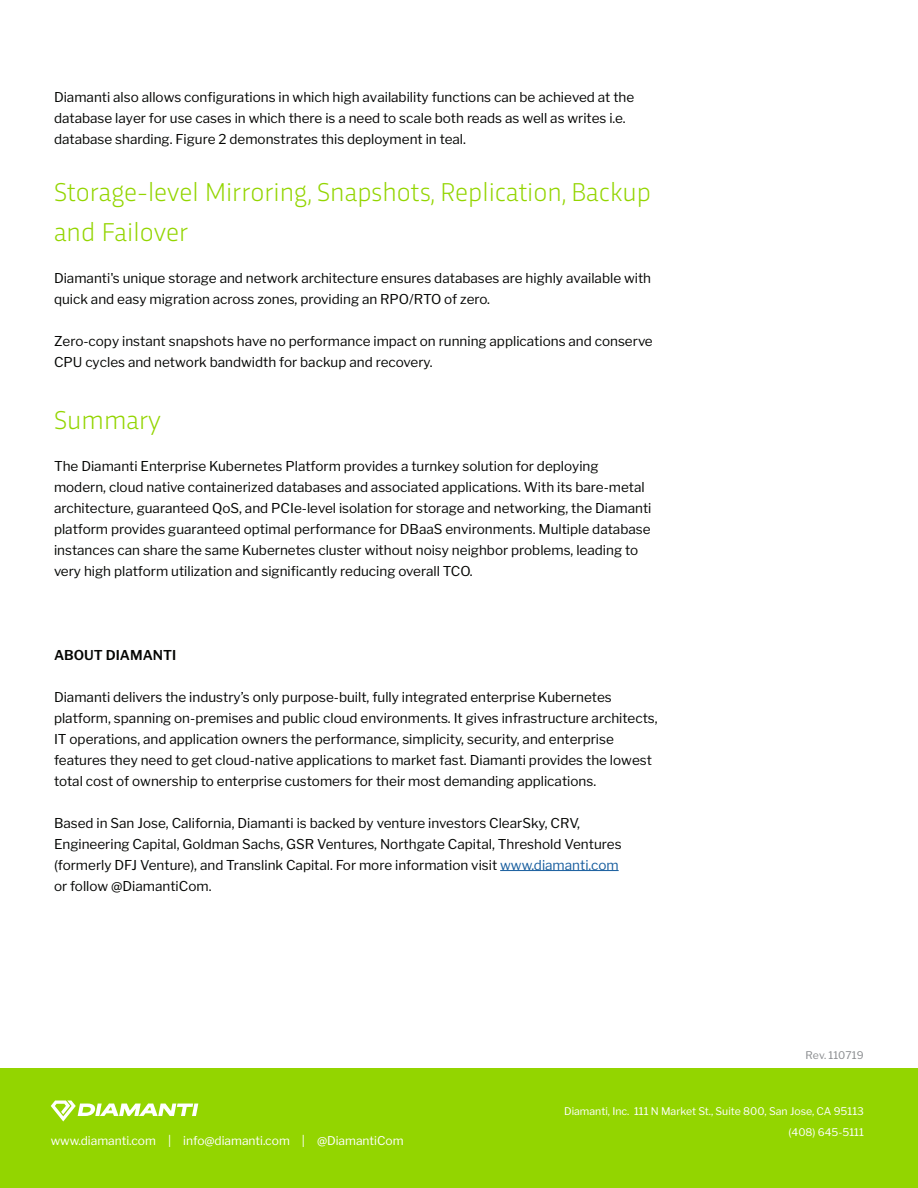
<style>
.page{position:relative;width:918px;height:1188px;background:#fff}
.page>*{position:absolute;margin:0;border:0;box-sizing:border-box;transform-origin:0 0}
.Paragraph{font:300 27px/40.5px "Trasandina";color:#93d500}
.Paragraph-2{font:13.5px/21px "Libre Franklin";color:#040503}
.Paragraph-3{font:600 13.5px "Libre Franklin";color:#040503}
.t1{font:12px "Libre Franklin";color:#fff}
.t2{font:10.5px "Libre Franklin";color:#fff}
.t3{font:10.5px "Libre Franklin";color:#8a8c8f}
.s1{color:#175d9e}
</style>
<div class="page">
<hr style="left:500px;top:870px;width:119px;height:1px;background:#175d9e">
<div style="left:0;top:1068px;width:918px;height:120px;background:#93d500"></div>
<svg style="left:51px;top:1101px;width:147px;height:20px"></svg>
<p class="Paragraph-2" style="left:54px;top:86px;width:582px">Diamanti also allows configurations in which high availability functions can be achieved at the database layer for use cases in which there is a need to scale both reads as well as writes i.e. database sharding. Figure 2 demonstrates this deployment in teal.</p>
<p class="Paragraph" style="left:54px;top:169px;width:599px">Storage-level Mirroring, Snapshots, Replication, Backup and Failover</p>
<p class="Paragraph-2" style="left:54px;top:268px;width:599px">Diamanti's unique storage and network architecture ensures databases are highly available with quick and easy migration across zones, providing an RPO/RTO of zero.</p>
<p class="Paragraph-2" style="left:54px;top:331px;width:600px">Zero-copy instant snapshots have no performance impact on running applications and conserve<br>CPU cycles and network bandwidth for backup and recovery.</p>
<h1 class="Paragraph" style="left:54px;top:397px;width:109px">Summary</h1>
<p class="Paragraph-2" style="left:54px;top:455px;width:599px">The Diamanti Enterprise Kubernetes Platform provides a turnkey solution for deploying modern, cloud native containerized databases and associated applications. With its bare-metal architecture, guaranteed QoS, and PCIe-level isolation for storage and networking, the Diamanti platform provides guaranteed optimal performance for DBaaS environments. Multiple database instances can share the same Kubernetes cluster without noisy neighbor problems, leading to very high platform utilization and significantly reducing overall TCO.</p>
<p class="Paragraph-3" style="left:54px;top:647px;width:124px">ABOUT DIAMANTI</p>
<p class="Paragraph-2" style="left:54px;top:686px;width:605px">Diamanti delivers the industry’s only purpose-built, fully integrated enterprise Kubernetes platform, spanning on-premises and public cloud environments. It gives infrastructure architects, IT operations, and application owners the performance, simplicity, security, and enterprise features they need to get cloud-native applications to market fast. Diamanti provides the lowest total cost of ownership to enterprise customers for their most demanding applications.</p>
<p class="Paragraph-2" style="left:54px;top:812px;width:569px">Based in San Jose, California, Diamanti is backed by venture investors ClearSky, CRV,<br>Engineering Capital, Goldman Sachs, GSR Ventures, Northgate Capital, Threshold Ventures (formerly DFJ Venture), and Translink Capital. For more information visit <span class="s1">www.diamanti.com</span></p>
<p class="Paragraph-2" style="left:54px;top:875px;width:159px">or follow @DiamantiCom.</p>
<p class="t3" style="left:806px;top:1049px;width:59px">Rev. 110719</p>
<p class="t1" style="left:51px;top:1133px;width:354px">www.diamanti.com | info@diamanti.com | @DiamantiCom</p>
<p class="t2" style="left:564px;top:1105px;width:301px">Diamanti, Inc. 111 N Market St., Suite 800, San Jose, CA 95113</p>
<p class="t2" style="left:789px;top:1126px;width:77px">(408) 645-5111</p>
</div>
